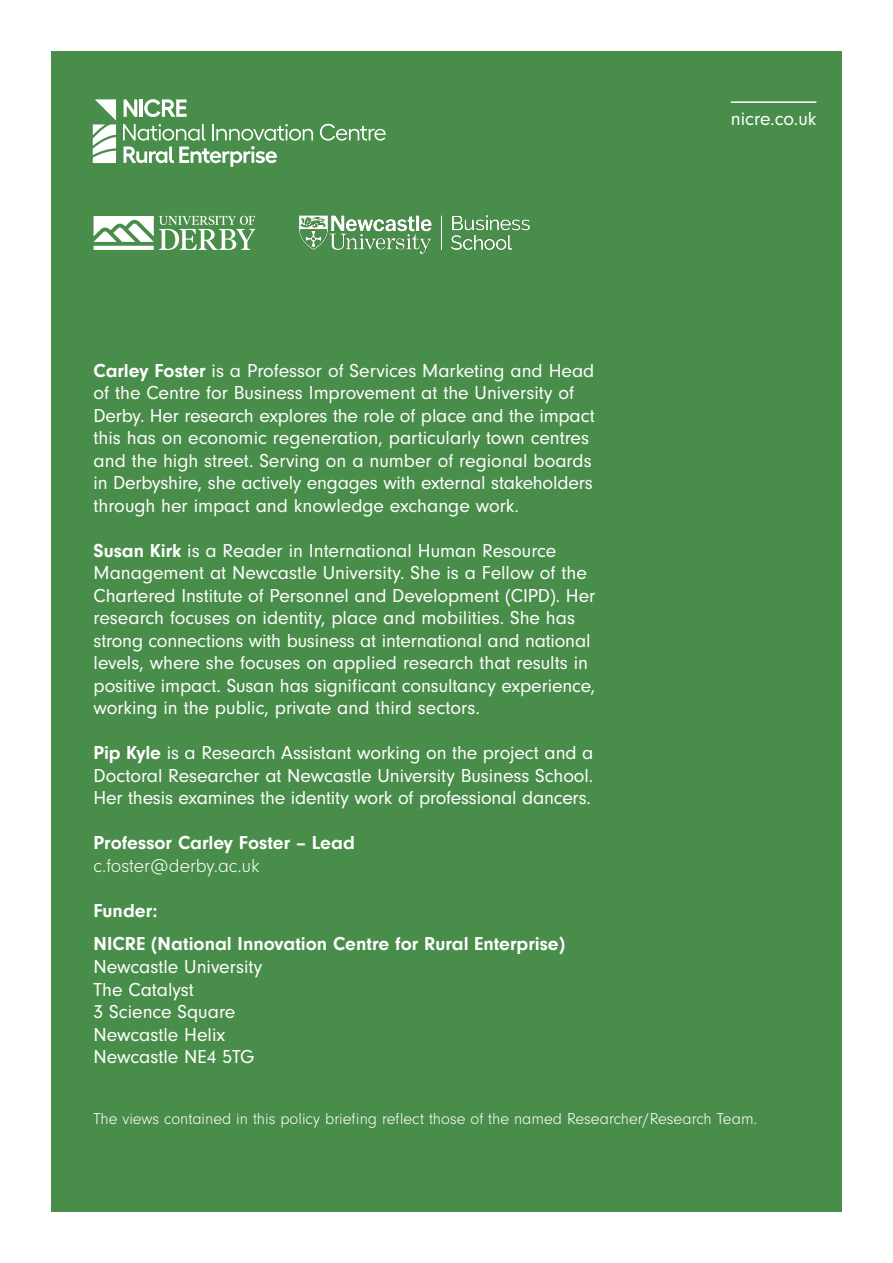
<style>
.page{position:relative;width:893px;height:1263px;background:#fff}
.page>*{position:absolute;margin:0;border:0;box-sizing:border-box;transform-origin:0 0}
.t1{font:19.5px/22.5px "Neuzeit Gro";letter-spacing:-.005em;color:#fff}
.t2{font:700 19.5px/33.8px "Neuzeit Gro";color:#fff}
.t3{font:300 19.5px "Neuzeit Gro";color:#fff}
.t4{font:300 16.5px "Neuzeit Gro";color:#fff}
.s1{font-weight:700}
</style>
<div class="page">
<div style="left:51px;top:51px;width:791px;height:1161px;background:#498d4a"></div>
<hr style="left:731px;top:101px;width:85px;height:2px;background:#fff">
<svg style="left:94px;top:216px;width:161px;height:34px"></svg>
<img style="left:299px;top:215px;width:231px;height:39px">
<svg style="left:320px;top:124px;width:66px;height:17px"></svg>
<svg style="left:93px;top:99px;width:23px;height:64px"></svg>
<svg style="left:123px;top:124px;width:190px;height:43px"></svg>
<svg style="left:124px;top:99px;width:13px;height:18px"></svg>
<hr style="left:139px;top:99px;width:4px;height:18px;background:#fff">
<svg style="left:144px;top:99px;width:43px;height:18px"></svg>
<p class="t1" style="left:94px;top:359px;width:503px"><span class="s1">Carley Foster</span> is a Professor of Services Marketing and Head of the Centre for Business Improvement at the University of Derby. Her research explores the role of place and the impact this has on economic regeneration, particularly town centres and the high street. Serving on a number of regional boards in Derbyshire, she actively engages with external stakeholders through her impact and knowledge exchange work.</p>
<p class="t1" style="left:94px;top:539px;width:503px"><span class="s1">Susan Kirk</span> is a Reader in International Human Resource Management at Newcastle University. She is a Fellow of the Chartered Institute of Personnel and Development (CIPD). Her research focuses on identity, place and mobilities. She has strong connections with business at international and national levels, where she focuses on applied research that results in positive impact. Susan has significant consultancy experience, working in the public, private and third sectors.</p>
<p class="t1" style="left:94px;top:742px;width:501px;text-align:justify"><span class="s1">Pip Kyle</span> is a Research Assistant working on the project and a Doctoral Researcher at Newcastle University Business School.<br>Her thesis examines the identity work of professional dancers.</p>
<p class="t2" style="left:94px;top:826px;width:263px">Professor Carley Foster – Lead</p>
<p class="t3" style="left:94px;top:855px;width:167px">c.foster@derby.ac.uk</p>
<p class="t2" style="left:94px;top:894px;width:473px">Funder:<br>NICRE (National Innovation Centre for Rural Enterprise)</p>
<p class="t1" style="left:94px;top:956px;width:170px">Newcastle University<br>The Catalyst<br>3 Science Square<br>Newcastle Helix<br>Newcastle NE4 5TG</p>
<p class="t1" style="left:731px;top:107px;width:87px">nicre.co.uk</p>
<p class="t4" style="left:94px;top:1110px;width:665px">The views contained in this policy briefing reflect those of the named Researcher/Research Team.</p>
</div>
